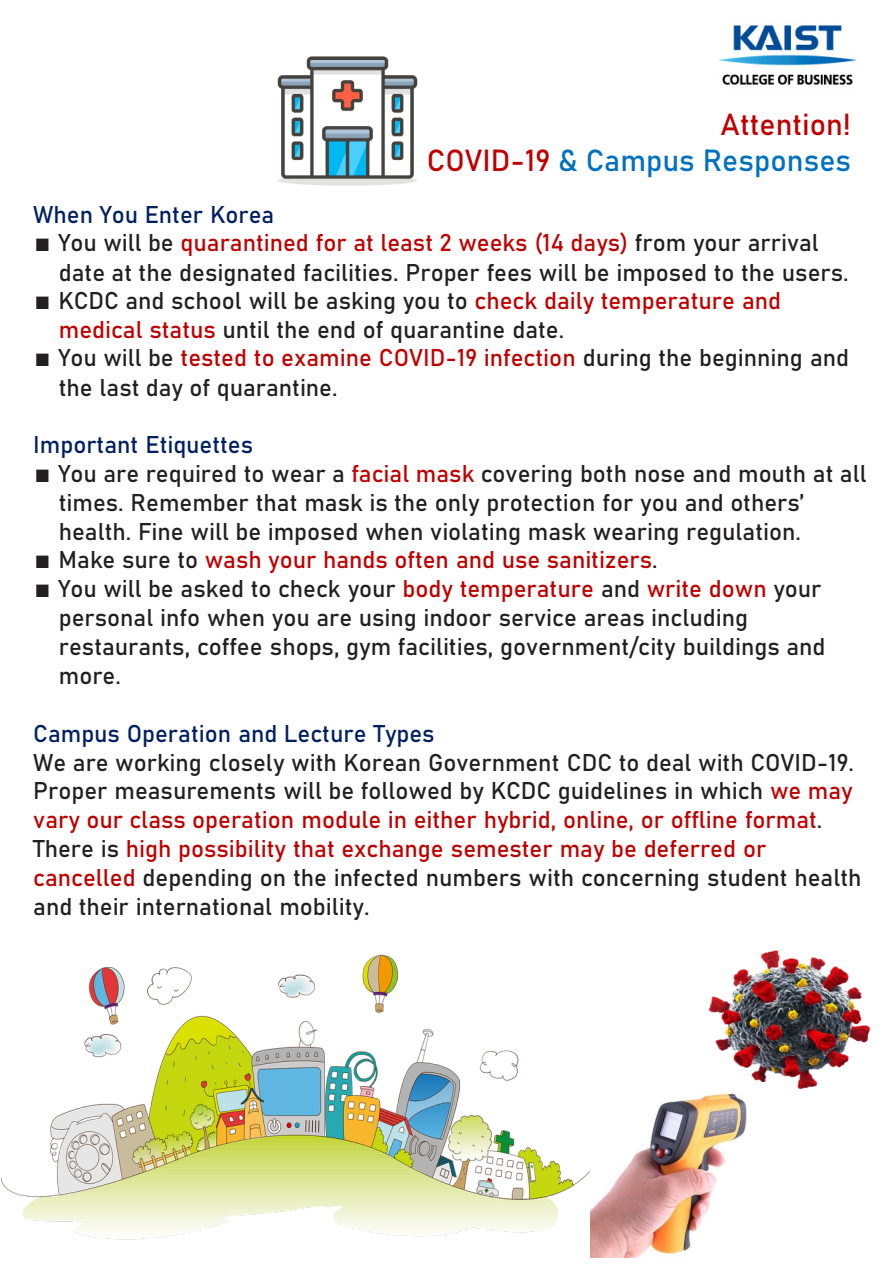
<style>
.page{position:relative;width:893px;height:1264px;background:#fff}
.page>*{position:absolute;margin:0;border:0;box-sizing:border-box;transform-origin:0 0}
.t1{font:30px "Bahnschrift";color:#0070c0}
.t2{font:30px "Bahnschrift";color:#c00000}
.t3{font:24px/28.8px "Bahnschrift";color:#231f20}
.t4{font:24px "Bahnschrift";color:#c00000}
.t5{font:24px "Bahnschrift";color:#002060}
.s1{color:#c00000}
.s2{font-family:"Cambria Math";color:#231f20}
.s3{color:#231f20}
.s4{font-family:"Cambria Math"}
</style>
<div class="page">
<img style="left:2px;top:954px;width:588px;height:286px">
<img style="left:719px;top:25px;width:138px;height:60px">
<img style="left:708px;top:950px;width:162px;height:139px">
<img style="left:277px;top:56px;width:141px;height:130px">
<img style="left:590px;top:1081px;width:175px;height:175px">
<p class="t2" style="left:720px;top:106px;width:132px">Attention!</p>
<p class="t1" style="left:427px;top:142px;width:426px"><span class="s1">COVID-19</span> &amp; Campus Responses</p>
<p class="t5" style="left:33px;top:199px;width:242px">When You Enter Korea</p>
<p class="t4" style="left:33px;top:227px;width:787px"><span class="s2">∎</span> <span class="s3">You will be</span> quarantined for at least 2 weeks (14 days) <span class="s3">from your arrival</span></p>
<p class="t3" style="left:59px;top:257px;width:791px">date at the designated facilities. Proper fees will be imposed to the users.</p>
<p class="t3" style="left:33px;top:286px;width:749px"><span class="s4">∎</span> KCDC and school will be asking you to <span class="s1">check daily temperature and</span></p>
<p class="t3" style="left:59px;top:315px;width:506px"><span class="s1">medical status</span> until the end of quarantine date.</p>
<p class="t4" style="left:33px;top:343px;width:817px"><span class="s2">∎</span> <span class="s3">You will be</span> tested to examine COVID-19 infection <span class="s3">during the beginning and</span></p>
<p class="t3" style="left:59px;top:373px;width:280px">the last day of quarantine.</p>
<p class="t5" style="left:33px;top:430px;width:221px">Important Etiquettes</p>
<p class="t3" style="left:33px;top:458px;width:834px"><span class="s4">∎</span> You are required to wear a <span class="s1">facial mask</span> covering both nose and mouth at all</p>
<p class="t3" style="left:59px;top:488px;width:746px">times. Remember that mask is the only protection for you and others’</p>
<p class="t3" style="left:59px;top:517px;width:743px">health. Fine will be imposed when violating mask wearing regulation.</p>
<p class="t4" style="left:33px;top:544px;width:626px"><span class="s2">∎</span> <span class="s3">Make sure to</span> wash your hands often and use sanitizers<span class="s3">.</span></p>
<p class="t3" style="left:33px;top:574px;width:789px"><span class="s4">∎</span> You will be asked to check your <span class="s1">body temperature</span> and <span class="s1">write down</span> your</p>
<p class="t3" style="left:59px;top:603px;width:690px">personal info when you are using indoor service areas including</p>
<p class="t3" style="left:59px;top:632px;width:768px">restaurants, coffee shops, gym facilities, government/city buildings and</p>
<p class="t3" style="left:59px;top:661px;width:63px">more.</p>
<p class="t5" style="left:33px;top:718px;width:403px">Campus Operation and Lecture Types</p>
<p class="t3" style="left:33px;top:747px;width:829px">We are working closely with Korean Government CDC to deal with COVID-19.<br>Proper measurements will be followed by KCDC guidelines in which <span class="s1">we may vary our class operation module in either hybrid, online, or offline format</span>.<br>There is <span class="s1">high possibility that exchange semester may be deferred or cancelled</span> depending on the infected numbers with concerning student health and their international mobility.</p>
</div>
